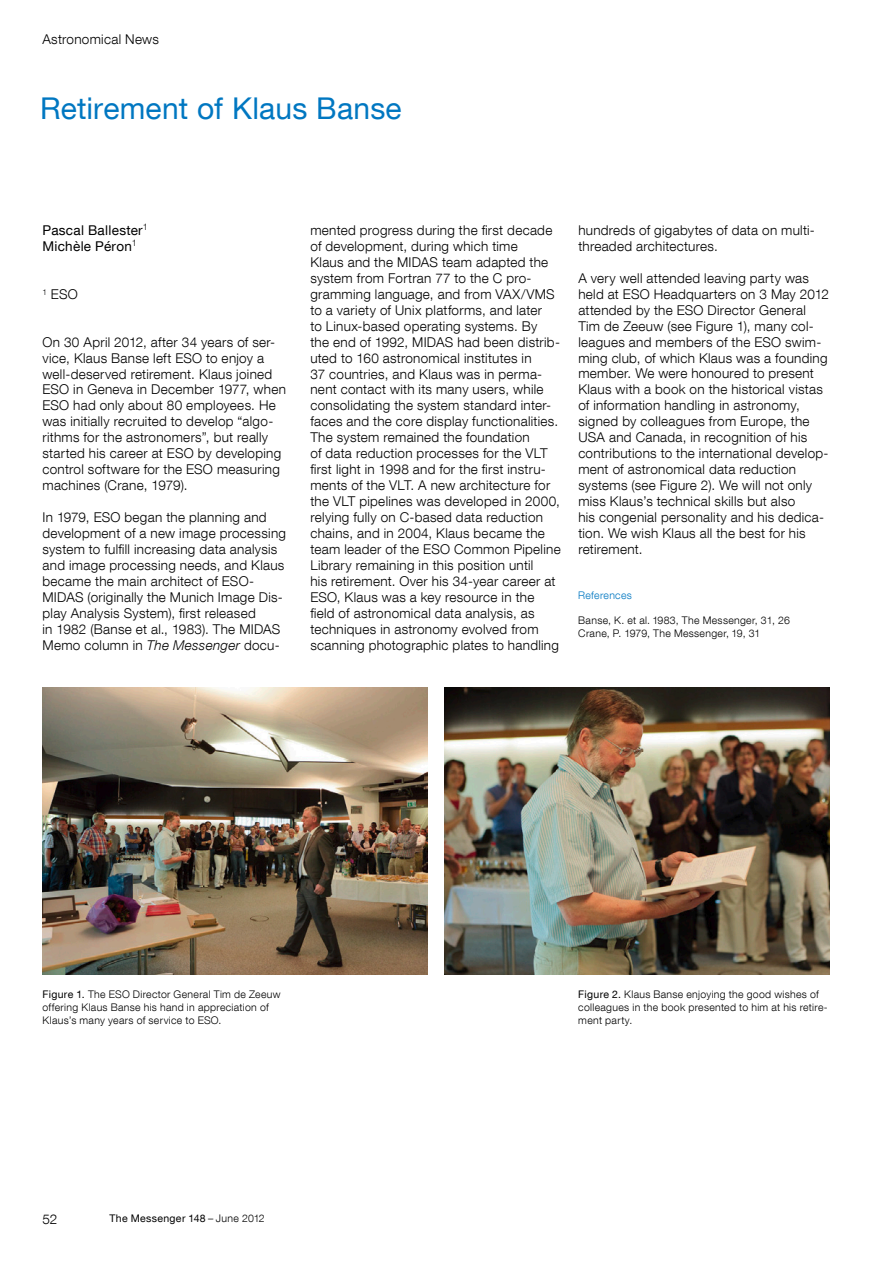
<style>
.page{position:relative;width:893px;height:1263px;background:#fff}
.page>*{position:absolute;margin:0;border:0;box-sizing:border-box;transform-origin:0 0}
.t1{font:30px "Helvetica Neue LT Com";letter-spacing:.005em;color:#0077c1}
.t2{font:300 13.5px/15.9px "Helvetica Neue LT Com";letter-spacing:.02em;color:#000}
.t3{font:13.5px/15.9px "Helvetica Neue LT Com";letter-spacing:.02em;color:#000}
.t4{font:300 10.5px/12.8px "Helvetica Neue LT Com";letter-spacing:.03em;color:#000}
.t5{font:10.5px "Helvetica Neue LT Com";letter-spacing:.03em;color:#000}
.t6{font:300 10.5px "Helvetica Neue LT Com";letter-spacing:.03em;color:#0077c1}
.s1{font-style:italic}
.s2{font-weight:400}
.s3{font-weight:300}
</style>
<div class="page">
<img style="left:43px;top:688px;width:384px;height:287px">
<img style="left:444px;top:688px;width:386px;height:287px">
<p class="t2" style="left:43px;top:31px;width:118px">Astronomical News</p>
<h1 class="t1" style="left:40px;top:90px;width:363px">Retirement of Klaus Banse</h1>
<p class="t3" style="left:43px;top:222px;width:107px">Pascal Ballester<sup>1<br></sup>Michèle Péron<sup>1</sup></p>
<p class="t2" style="left:43px;top:286px;width:37px"><sup>1</sup> ESO</p>
<p class="t2" style="left:43px;top:334px;width:245px">On 30 April 2012, after 34 years of ser&shy;vice, Klaus Banse left ESO to enjoy a well-deserved retirement. Klaus joined ESO in Geneva in December 1977, when ESO had only about 80 employees. He was initially recruited to develop “algo&shy;rithms for the astronomers”, but really started his career at ESO by developing control software for the ESO measuring machines (Crane, 1979).</p>
<p class="t2" style="left:43px;top:509px;width:245px">In 1979, ESO began the planning and development of a new image processing system to fulfill increasing data analysis and image processing needs, and Klaus became the main architect of ESO-MIDAS (originally the Munich Image Dis&shy;play Analysis System), first released<br>in 1982 (Banse et al., 1983). The MIDAS Memo column in <span class="s1">The Messenger</span> docu-</p>
<p class="t2" style="left:310px;top:222px;width:252px">mented progress during the first decade of development, during which time<br>Klaus and the MIDAS team adapted the system from Fortran 77 to the C pro&shy;gramming language, and from VAX/VMS to a variety of Unix platforms, and later<br>to Linux-based operating systems. By<br>the end of 1992, MIDAS had been distrib&shy;uted to 160 astronomical institutes in<br>37 countries, and Klaus was in perma&shy;nent contact with its many users, while consolidating the system standard inter&shy;faces and the core display functionalities.<br>The system remained the foundation<br>of data reduction processes for the VLT first light in 1998 and for the first instru&shy;ments of the VLT. A new architecture for the VLT pipelines was developed in 2000, relying fully on C-based data reduction chains, and in 2004, Klaus became the team leader of the ESO Common Pipeline Library remaining in this position until<br>his retirement. Over his 34-year career at ESO, Klaus was a key resource in the field of astronomical data analysis, as techniques in astronomy evolved from scanning photographic plates to handling</p>
<p class="t2" style="left:578px;top:222px;width:238px">hundreds of gigabytes of data on multi&shy;threaded architectures.</p>
<p class="t2" style="left:578px;top:270px;width:252px">A very well attended leaving party was held at ESO Headquarters on 3 May 2012 attended by the ESO Director General Tim de Zeeuw (see Figure 1), many col&shy;leagues and members of the ESO swim&shy;ming club, of which Klaus was a founding member. We were honoured to present Klaus with a book on the historical vistas of information handling in astronomy, signed by colleagues from Europe, the USA and Canada, in recognition of his contributions to the international develop&shy;ment of astronomical data reduction systems (see Figure 2). We will not only miss Klaus’s technical skills but also<br>his congenial personality and his dedica&shy;tion. We wish Klaus all the best for his retirement.</p>
<p class="t6" style="left:578px;top:588px;width:55px">References</p>
<p class="t4" style="left:578px;top:614px;width:213px">Banse, K. et al. 1983, The Messenger, 31, 26<br>Crane, P. 1979, The Messenger, 19, 31</p>
<p class="t4" style="left:43px;top:988px;width:240px"><span class="s2">Figure 1.</span> The ESO Director General Tim de Zeeuw offering Klaus Banse his hand in appreciation of<br>Klaus’s many years of service to ESO.</p>
<p class="t4" style="left:578px;top:988px;width:251px"><span class="s2">Figure 2.</span> Klaus Banse enjoying the good wishes of colleagues in the book presented to him at his retire&shy;ment party.</p>
<p class="t2" style="left:43px;top:1211px;width:16px">52</p>
<p class="t5" style="left:109px;top:1211px;width:157px">The Messenger 148 <span class="s3">– June 2012</span></p>
</div>
